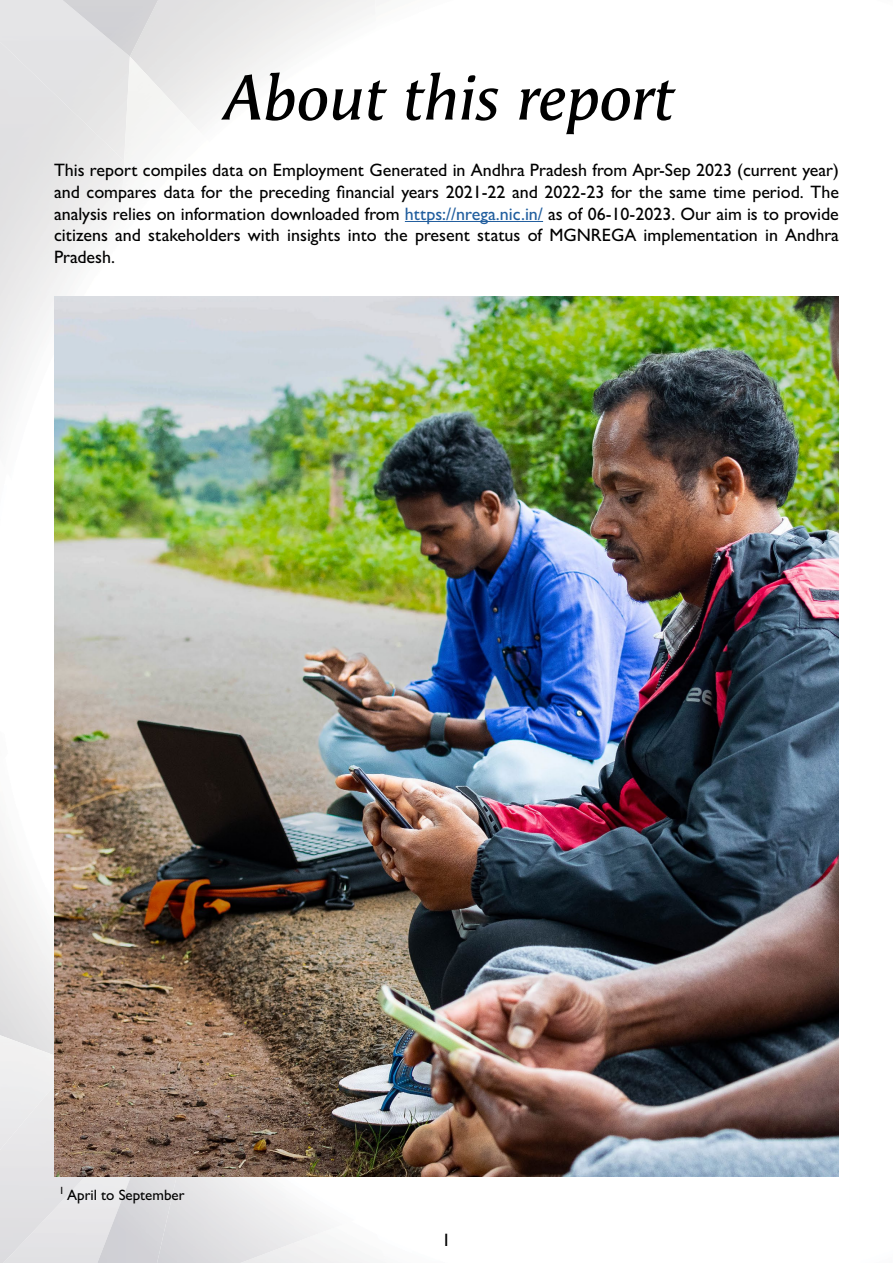
<style>
.page{position:relative;width:893px;height:1263px;background:#fff}
.page>*{position:absolute;margin:0;border:0;box-sizing:border-box;transform-origin:0 0}
.t1{font:italic 600 63px "Angie Pro";color:#000}
.t2{font:500 18px/21.6px "Gill Sans";color:#000;text-align:justify}
.t3{font:500 15px "Gill Sans";color:#000}
.s1{color:#215e9e}
</style>
<div class="page">
<img style="left:0;top:1035px;width:54px;height:27px">
<img style="left:0;top:1062px;width:97px;height:201px">
<img style="left:62px;top:0;width:96px;height:57px">
<img style="left:98px;top:57px;width:222px;height:215px">
<img style="left:107px;top:161px;width:213px;height:111px">
<img style="left:405px;top:1176px;width:50px;height:1px">
<img style="left:97px;top:1176px;width:60px;height:87px">
<img style="left:157px;top:1176px;width:213px;height:87px">
<hr style="left:405px;top:221px;width:138px;height:1px;background:#215e9e">
<img style="left:54px;top:296px;width:785px;height:880px">
<h1 class="t1" style="left:221px;top:53px;width:452px">About this report</h1>
<p class="t2" style="left:54px;top:159px;width:786px">This report compiles data on Employment Generated in Andhra Pradesh from Apr-Sep 2023 (current year) and compares data for the preceding financial years 2021-22 and 2022-23 for the same time period. The analysis relies on information downloaded from <span class="s1">https://nrega.nic.in/</span> as of 06-10-2023. Our aim is to provide citizens and stakeholders with insights into the present status of MGNREGA implementation in Andhra Pradesh.</p>
<p class="t3" style="left:59px;top:1186px;width:127px"><sup>1</sup> April to September</p>
<p class="t2" style="left:442px;top:1229px;width:10px">1</p>
</div>
